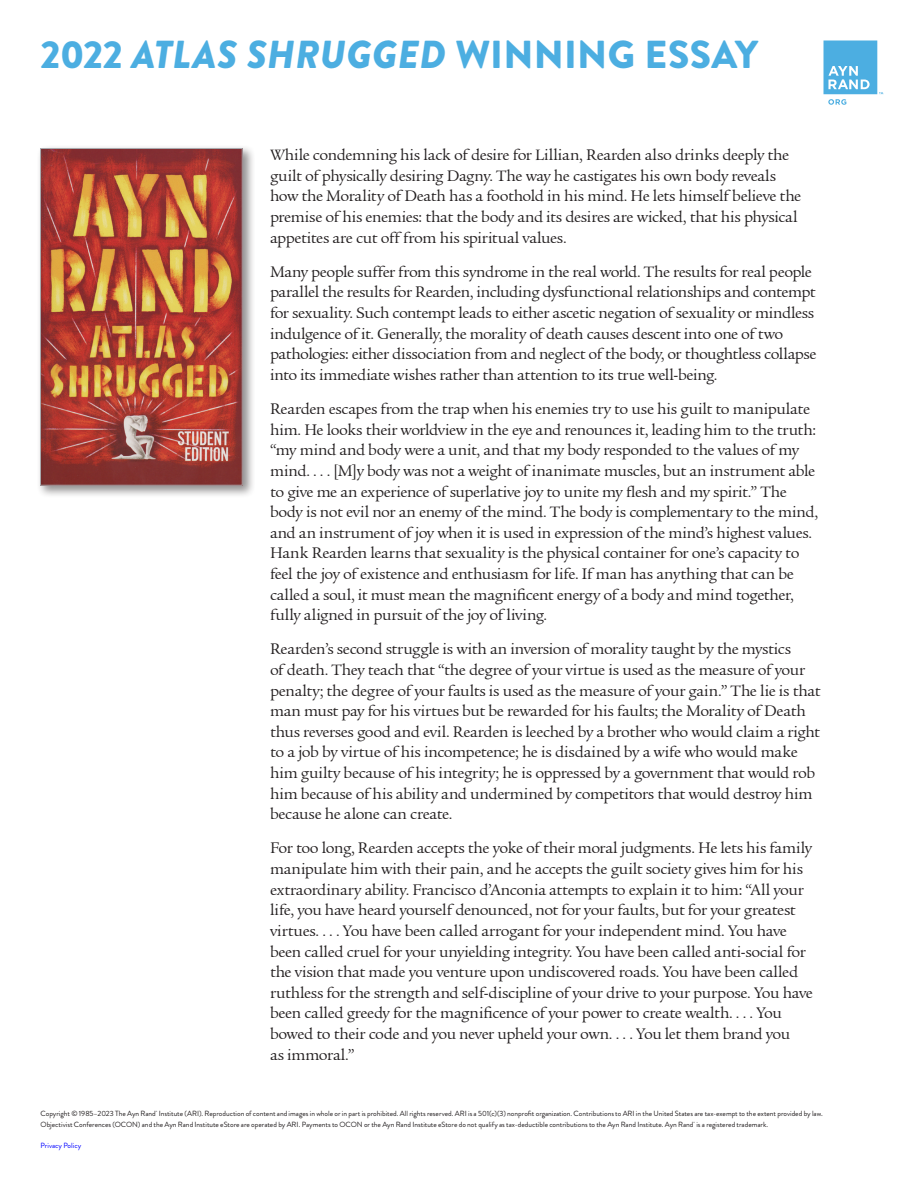
<style>
.page{position:relative;width:918px;height:1188px;background:#fff}
.page>*{position:absolute;margin:0;border:0;box-sizing:border-box;transform-origin:0 0}
.t1{font:900 39px "Brandon Grotesque";letter-spacing:.005em;color:#4caee1}
.t2{font:16.5px/20.7px "Legacy Ser ITC";letter-spacing:-.02em;color:#231f20}
.t3{font:7.5px "Brandon Grotesque";letter-spacing:-.005em;color:#231f20}
.t4{font:7.5px "Brandon Grotesque";color:#00f}
.t5{font:1.8px "Brandon Grotesque";color:#231f20}
.s1{font-style:italic}
</style>
<div class="page">
<div style="left:37px;top:145px;width:218px;height:353px;background:#231f20;opacity:.5"></div>
<img style="left:42px;top:150px;width:199px;height:334px">
<div style="left:40px;top:148px;width:203px;height:338px;border:1px solid #a8a9ad"></div>
<svg style="left:824px;top:40px;width:59px;height:65px"></svg>
<h1 class="t1" style="left:40px;top:27px;width:719px">2022 <span class="s1">ATLAS SHRUGGED</span> WINNING ESSAY</h1>
<p class="t2" style="left:270px;top:144px;width:533px">While condemning his lack of desire for Lillian, Rearden also drinks deeply the guilt of physically desiring Dagny. The way he castigates his own body reveals how the Morality of Death has a foothold in his mind. He lets himself believe the premise of his enemies: that the body and its desires are wicked, that his physical appetites are cut off from his spiritual values.</p>
<p class="t2" style="left:270px;top:261px;width:548px">Many people suffer from this syndrome in the real world. The results for real people parallel the results for Rearden, including dysfunctional relationships and contempt for sexuality. Such contempt leads to either ascetic negation of sexuality or mindless indulgence of it. Generally, the morality of death causes descent into one of two pathologies: either dissociation from and neglect of the body, or thoughtless collapse into its immediate wishes rather than attention to its true well-being.</p>
<p class="t2" style="left:270px;top:398px;width:550px">Rearden escapes from the trap when his enemies try to use his guilt to manipulate him. He looks their worldview in the eye and renounces it, leading him to the truth: “my mind and body were a unit, and that my body responded to the values of my mind. . . . [M]y body was not a weight of inanimate muscles, but an instrument able to give me an experience of superlative joy to unite my flesh and my spirit.” The body is not evil nor an enemy of the mind. The body is complementary to the mind, and an instrument of joy when it is used in expression of the mind’s highest values.<br>Hank Rearden learns that sexuality is the physical container for one’s capacity to feel the joy of existence and enthusiasm for life. If man has anything that can be called a soul, it must mean the magnificent energy of a body and mind together, fully aligned in pursuit of the joy of living.</p>
<p class="t2" style="left:270px;top:639px;width:552px">Rearden’s second struggle is with an inversion of morality taught by the mystics<br>of death. They teach that “the degree of your virtue is used as the measure of your penalty; the degree of your faults is used as the measure of your gain.” The lie is that man must pay for his virtues but be rewarded for his faults; the Morality of Death thus reverses good and evil. Rearden is leeched by a brother who would claim a right to a job by virtue of his incompetence; he is disdained by a wife who would make him guilty because of his integrity; he is oppressed by a government that would rob him because of his ability and undermined by competitors that would destroy him because he alone can create.</p>
<p class="t2" style="left:270px;top:838px;width:544px">For too long, Rearden accepts the yoke of their moral judgments. He lets his family manipulate him with their pain, and he accepts the guilt society gives him for his extraordinary ability. Francisco d’Anconia attempts to explain it to him: “All your life, you have heard yourself denounced, not for your faults, but for your greatest virtues. . . . You have been called arrogant for your independent mind. You have been called cruel for your unyielding integrity. You have been called anti-social for the vision that made you venture upon undiscovered roads. You have been called ruthless for the strength and self-discipline of your drive to your purpose. You have been called greedy for the magnificence of your power to create wealth. . . . You bowed to their code and you never upheld your own. . . . You let them brand you<br>as immoral.”</p>
<p class="t3" style="left:40px;top:1108px;width:784px">Copyright © 1985–2023 The Ayn Rand Institute (ARI). Reproduction of content and images in whole or in part is prohibited. All rights reserved. ARI is a 501(c)(3) nonprofit organization. Contributions to ARI in the United States are tax-exempt to the extent provided by law.</p>
<p class="t5" style="left:156px;top:1110px;width:3px">®</p>
<p class="t3" style="left:40px;top:1119px;width:729px">Objectivist Conferences (OCON) and the Ayn Rand Institute eStore are operated by ARI. Payments to OCON or the Ayn Rand Institute eStore do not qualify as tax-deductible contributions to the Ayn Rand Institute. Ayn Rand is a registered trademark.</p>
<p class="t5" style="left:694px;top:1121px;width:3px">®</p>
<p class="t4" style="left:41px;top:1140px;width:42px">Privacy Policy</p>
</div>
